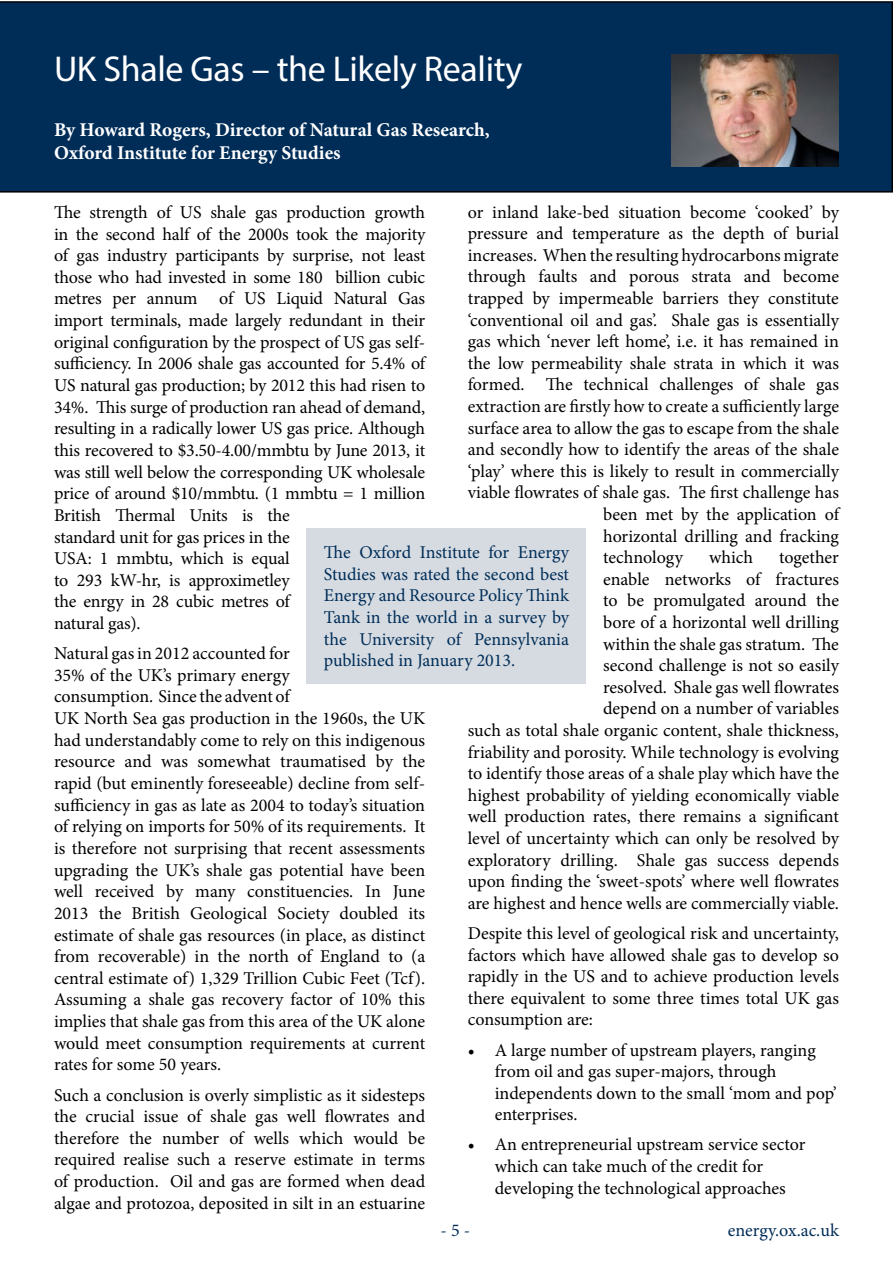
<style>
.page{position:relative;width:893px;height:1263px;background:#fff}
.page>*{position:absolute;margin:0;border:0;box-sizing:border-box;transform-origin:0 0}
.t1{font:36px "Myriad Pro";letter-spacing:-.01em;color:#fff}
.t2{font:700 19.5px/23.4px "Minion Pro";letter-spacing:-.005em;color:#fff}
.t3{font:18px/21.6px "Minion Pro";letter-spacing:-.005em;color:#000}
.t4{font:18px/21.6px "Minion Pro";color:#002d58;text-align:justify}
</style>
<div class="page">
<div style="left:0;top:1px;width:893px;height:192px;background:#002d58"></div>
<img style="left:671px;top:54px;width:168px;height:113px">
<div style="left:307px;top:528px;width:279px;height:155px;background:#d5dbe1"></div>
<h1 class="t1" style="left:54px;top:47px;width:470px">UK Shale Gas – the Likely Reality</h1>
<p class="t2" style="left:54px;top:118px;width:437px">By Howard Rogers, Director of Natural Gas Research,<br>Oxford Institute for Energy Studies</p>
<p class="t3" style="left:468px;top:201px;width:373px">or inland lake-bed situation become ‘cooked’ by</p>
<p class="t3" style="left:468px;top:223px;width:373px">pressure and temperature as the depth of burial</p>
<p class="t3" style="left:468px;top:244px;width:373px">increases. When the resulting hydrocarbons migrate</p>
<p class="t3" style="left:468px;top:266px;width:373px">through faults and porous strata and become</p>
<p class="t3" style="left:468px;top:288px;width:373px">trapped by impermeable barriers they constitute</p>
<p class="t3" style="left:468px;top:309px;width:373px">‘conventional oil and gas’. Shale gas is essentially</p>
<p class="t3" style="left:468px;top:331px;width:373px">gas which ‘never left home’, i.e. it has remained in</p>
<p class="t3" style="left:468px;top:352px;width:373px">the low permeability shale strata in which it was</p>
<p class="t3" style="left:468px;top:374px;width:373px">formed. The technical challenges of shale gas</p>
<p class="t3" style="left:468px;top:396px;width:373px">extraction are firstly how to create a sufficiently large</p>
<p class="t3" style="left:468px;top:417px;width:373px">surface area to allow the gas to escape from the shale</p>
<p class="t3" style="left:468px;top:439px;width:373px">and secondly how to identify the areas of the shale</p>
<p class="t3" style="left:468px;top:460px;width:373px">‘play’ where this is likely to result in commercially</p>
<p class="t3" style="left:468px;top:482px;width:373px">viable flowrates of shale gas. The first challenge has</p>
<p class="t3" style="left:603px;top:504px;width:237px">been met by the application of</p>
<p class="t3" style="left:603px;top:525px;width:237px">horizontal drilling and fracking</p>
<p class="t3" style="left:603px;top:547px;width:81px">technology</p>
<p class="t3" style="left:709px;top:547px;width:46px">which</p>
<p class="t3" style="left:54px;top:201px;width:373px">The strength of US shale gas production growth in the second half of the 2000s took the majority of gas industry participants by surprise, not least those who had invested in some 180 billion cubic metres per annum of US Liquid Natural Gas import terminals, made largely redundant in their original configuration by the prospect of US gas self&shy;sufficiency. In 2006 shale gas accounted for 5.4% of US natural gas production; by 2012 this had risen to 34%. This surge of production ran ahead of demand, resulting in a radically lower US gas price. Although this recovered to $3.50-4.00/mmbtu by June 2013, it was still well below the corresponding UK wholesale price of around $10/mmbtu. (1 mmbtu = 1 million British Thermal Units is the<br>standard unit for gas prices in the<br>USA: 1 mmbtu, which is equal<br>to 293 kW-hr, is approximetley<br>the enrgy in 28 cubic metres of<br>natural gas).</p>
<p class="t3" style="left:54px;top:643px;width:373px">Natural gas in 2012 accounted for<br>35% of the UK’s primary energy<br>consumption. Since the advent of<br>UK North Sea gas production in the 1960s, the UK had understandably come to rely on this indigenous resource and was somewhat traumatised by the rapid (but eminently foreseeable) decline from self&shy;sufficiency in gas as late as 2004 to today’s situation of relying on imports for 50% of its requirements. It is therefore not surprising that recent assessments upgrading the UK’s shale gas potential have been well received by many constituencies. In June 2013 the British Geological Society doubled its estimate of shale gas resources (in place, as distinct from recoverable) in the north of England to (a central estimate of) 1,329 Trillion Cubic Feet (Tcf).<br>Assuming a shale gas recovery factor of 10% this implies that shale gas from this area of the UK alone would meet consumption requirements at current rates for some 50 years.</p>
<p class="t3" style="left:54px;top:1084px;width:373px;text-align:justify">Such a conclusion is overly simplistic as it sidesteps the crucial issue of shale gas well flowrates and therefore the number of wells which would be required realise such a reserve estimate in terms of production. Oil and gas are formed when dead algae and protozoa, deposited in silt in an estuarine</p>
<p class="t4" style="left:324px;top:542px;width:247px">The Oxford Institute for Energy Studies was rated the second best Energy and Resource Policy Think Tank in the world in a survey by the University of Pennsylvania published in January 2013.</p>
<p class="t3" style="left:468px;top:547px;width:373px;text-align:right">together<br>enable networks of fractures<br>to be promulgated around the<br>bore of a horizontal well drilling<br>within the shale gas stratum. The<br>second challenge is not so easily<br>resolved. Shale gas well flowrates<br>depend on a number of variables<br>such as total shale organic content, shale thickness, friability and porosity. While technology is evolving to identify those areas of a shale play which have the highest probability of yielding economically viable well production rates, there remains a significant level of uncertainty which can only be resolved by exploratory drilling. Shale gas success depends upon finding the ‘sweet-spots’ where well flowrates are highest and hence wells are commercially viable.</p>
<p class="t3" style="left:468px;top:922px;width:373px;text-align:justify">Despite this level of geological risk and uncertainty, factors which have allowed shale gas to develop so rapidly in the US and to achieve production levels there equivalent to some three times total UK gas consumption are:</p>
<p class="t3" style="left:495px;top:1039px;width:344px;text-indent:-27px">• A large number of upstream players, ranging from oil and gas super-majors, through independents down to the small ‘mom and pop’ enterprises.</p>
<p class="t3" style="left:495px;top:1134px;width:312px;text-indent:-27px">• An entrepreneurial upstream service sector which can take much of the credit for developing the technological approaches</p>
<p class="t4" style="left:440px;top:1219px;width:31px">- 5 -</p>
<p class="t4" style="left:728px;top:1219px;width:113px">energy.ox.ac.uk</p>
</div>
